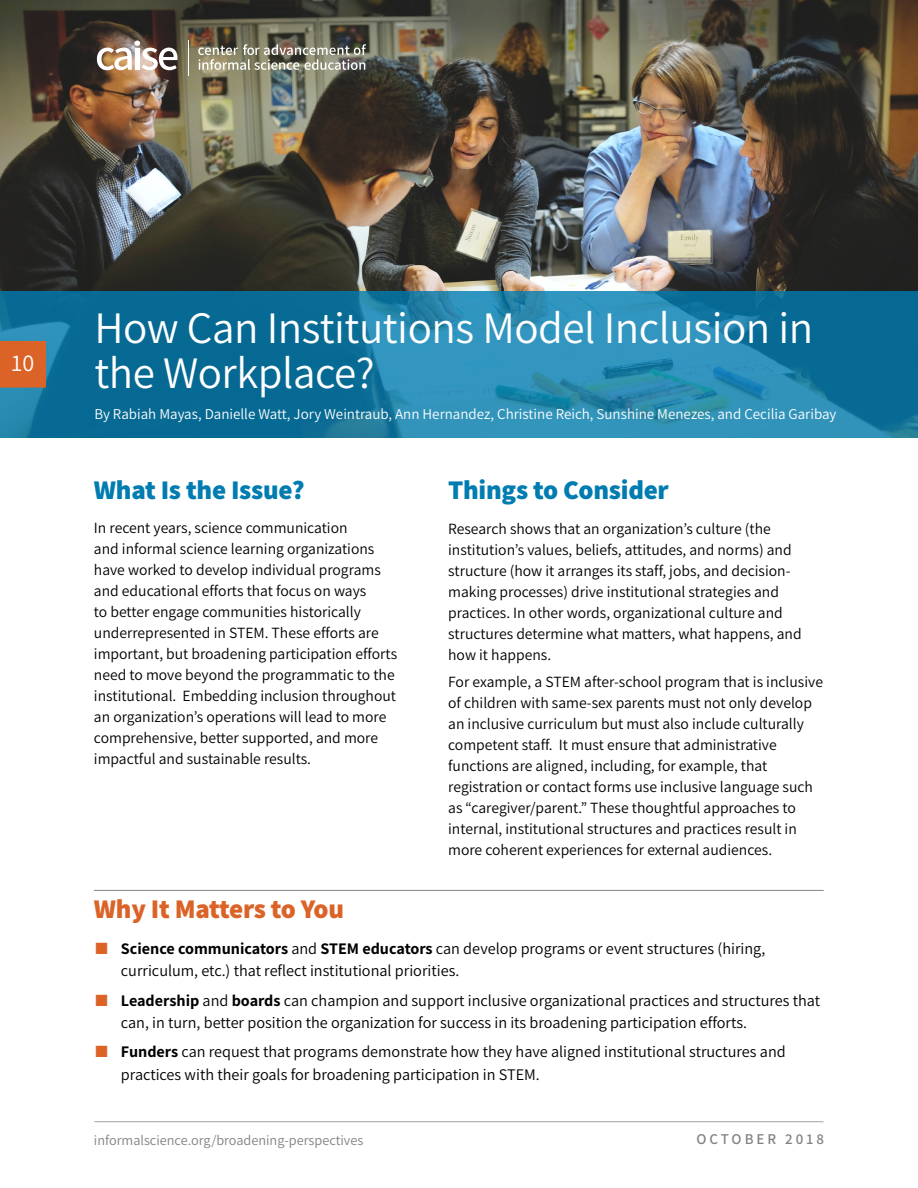
<style>
.page{position:relative;width:918px;height:1188px;background:#fff}
.page>*{position:absolute;margin:0;border:0;box-sizing:border-box;transform-origin:0 0}
.t1{font:45px/45px "Assistant";letter-spacing:-.01em;color:#fff}
.t2{font:800 27px "Assistant";letter-spacing:-.01em;color:#007cb1}
.t3{font:800 27px "Assistant";letter-spacing:-.015em;color:#db6328}
.t4{font:24px "Assistant";color:#fff}
.t5{font:16.2px/22.5px "Assistant";color:#000}
.t6{font:15.6px/21px "Assistant";color:#000}
.t7{font:15px "Assistant";color:#fff}
.t8{font:600 15px "Assistant";letter-spacing:.2em;color:#818285}
.t9{font:14.25px "Assistant";color:#818285}
.s1{color:#db6328}
.s2{font-weight:700}
</style>
<div class="page">
<hr style="left:95px;top:1121px;width:729px;height:1px;background:#818285">
<img style="left:0;top:0;width:918px;height:291px">
<svg style="left:0;top:291px;width:918px;height:147px;background:#197ca4"></svg>
<hr style="left:94px;top:890px;width:730px;height:1px;background:#818285">
<div style="left:0;top:342px;width:46px;height:45px;background:#db6328"></div>
<hr style="left:188px;top:40px;width:1px;height:36px;background:#fff">
<svg style="left:198px;top:44px;width:168px;height:26px;background:#949282"></svg>
<svg style="left:97px;top:41px;width:81px;height:29px"></svg>
<h3 class="t4" style="left:12px;top:346px;width:24px">10</h3>
<h1 class="t1" style="left:94px;top:303px;width:720px">How Can Institutions Model Inclusion in the Workplace?</h1>
<p class="t7" style="left:94px;top:404px;width:744px">By Rabiah Mayas, Danielle Watt, Jory Weintraub, Ann Hernandez, Christine Reich, Sunshine Menezes, and Cecilia Garibay</p>
<h2 class="t2" style="left:94px;top:471px;width:212px">What Is the Issue?</h2>
<p class="t6" style="left:94px;top:517px;width:305px">In recent years, science communication<br>and informal science learning organizations have worked to develop individual programs and educational efforts that focus on ways<br>to better engage communities historically underrepresented in STEM. These efforts are important, but broadening participation efforts need to move beyond the programmatic to the institutional. Embedding inclusion throughout an organization’s operations will lead to more comprehensive, better supported, and more impactful and sustainable results.</p>
<h2 class="t2" style="left:448px;top:472px;width:222px">Things to Consider</h2>
<p class="t6" style="left:448px;top:517px;width:355px">Research shows that an organization’s culture (the institution’s values, beliefs, attitudes, and norms) and structure (how it arranges its staff, jobs, and decision&shy;making processes) drive institutional strategies and practices. In other words, organizational culture and structures determine what matters, what happens, and how it happens.</p>
<p class="t6" style="left:448px;top:671px;width:376px">For example, a STEM after-school program that is inclusive of children with same-sex parents must not only develop an inclusive curriculum but must also include culturally competent staff. It must ensure that administrative functions are aligned, including, for example, that registration or contact forms use inclusive language such as “caregiver/parent.” These thoughtful approaches to internal, institutional structures and practices result in more coherent experiences for external audiences.</p>
<h2 class="t3" style="left:94px;top:890px;width:252px">Why It Matters to You</h2>
<p class="t5" style="left:121px;top:936px;width:646px;text-indent:-25px"><span class="s1">■</span> <span class="s2">Science communicators</span> and <span class="s2">STEM educators</span> can develop programs or event structures (hiring, curriculum, etc.) that reflect institutional priorities.</p>
<p class="t5" style="left:121px;top:988px;width:701px;text-indent:-25px"><span class="s1">■</span> <span class="s2">Leadership</span> and <span class="s2">boards</span> can champion and support inclusive organizational practices and structures that can, in turn, better position the organization for success in its broadening participation efforts.</p>
<p class="t5" style="left:121px;top:1040px;width:666px;text-indent:-25px"><span class="s1">■</span> <span class="s2">Funders</span> can request that programs demonstrate how they have aligned institutional structures and practices with their goals for broadening participation in STEM.</p>
<p class="t9" style="left:94px;top:1130px;width:271px">informalscience.org/broadening-perspectives</p>
<p class="t8" style="left:696px;top:1129px;width:129px">OCTOBER 2018</p>
</div>
